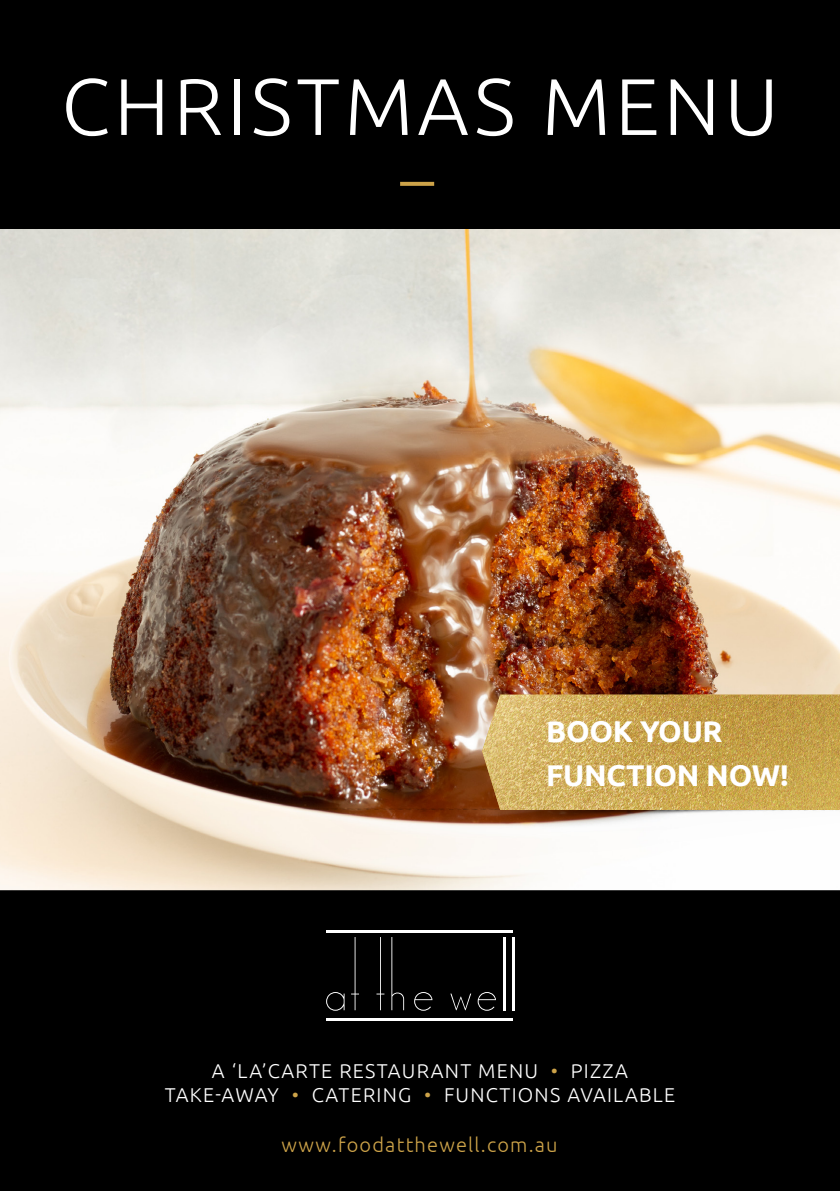
<style>
.page{position:relative;width:840px;height:1191px;background:#fff}
.page>*{position:absolute;margin:0;border:0;box-sizing:border-box;transform-origin:0 0}
.t1{font:300 80px "Ubuntu";letter-spacing:.05em;color:#fff}
.t2{font:700 30px/44px "Ubuntu";letter-spacing:-.01em;color:#fff}
.t3{font:300 20px/24px "Ubuntu";letter-spacing:.06em;color:#fff;text-align:center}
.t4{font:300 20px "Ubuntu";letter-spacing:.06em;color:#cda349}
.s1{color:#cda349}
</style>
<div class="page">
<img style="left:0;top:229px;width:839px;height:661px">
<img style="left:273px;top:739px;width:566px;height:151px">
<div style="left:0;top:0;width:839px;height:229px;background:#000"></div>
<svg style="left:400px;top:182px;width:34px;height:4px"></svg>
<div style="left:0;top:890px;width:839px;height:301px;background:#000"></div>
<svg style="left:326px;top:992px;width:18px;height:18px"></svg>
<svg style="left:351px;top:937px;width:8px;height:73px"></svg>
<svg style="left:376px;top:937px;width:8px;height:73px"></svg>
<svg style="left:391px;top:937px;width:13px;height:73px"></svg>
<svg style="left:414px;top:992px;width:18px;height:18px"></svg>
<svg style="left:450px;top:993px;width:21px;height:17px"></svg>
<svg style="left:477px;top:992px;width:18px;height:18px"></svg>
<hr style="left:503px;top:937px;width:2px;height:73px;background:#fff">
<hr style="left:512px;top:937px;width:2px;height:73px;background:#fff">
<hr style="left:326px;top:1018px;width:187px;height:2px;background:#fff">
<hr style="left:326px;top:930px;width:187px;height:3px;background:#fff">
<img style="left:482px;top:694px;width:357px;height:116px">
<h1 class="t1" style="left:61px;top:58px;width:718px">CHRISTMAS MENU</h1>
<h2 class="t2" style="left:546px;top:709px;width:244px">BOOK YOUR<br>FUNCTION NOW!</h2>
<p class="t3" style="left:164px;top:1058px;width:512px">A ‘LA’CARTE RESTAURANT MENU <span class="s1">•</span> PIZZA<br>TAKE-AWAY <span class="s1">•</span> CATERING <span class="s1">•</span> FUNCTIONS AVAILABLE</p>
<p class="t4" style="left:281px;top:1132px;width:277px">www.foodatthewell.com.au</p>
</div>
